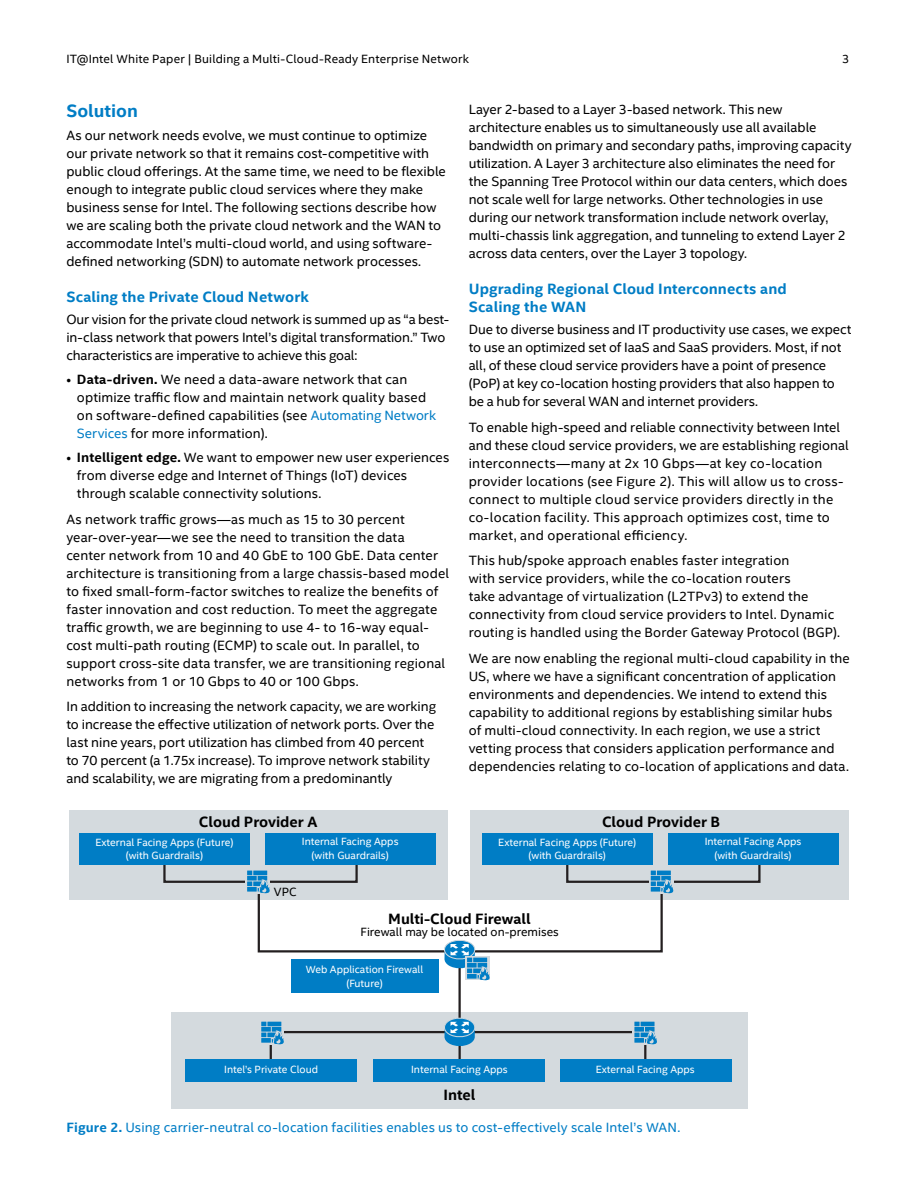
<style>
.page{position:relative;width:918px;height:1188px;background:#fff}
.page>*{position:absolute;margin:0;border:0;box-sizing:border-box;transform-origin:0 0}
.t1{font:700 18px "Intel Clear";color:#007dc5}
.t2{font:700 15px/18px "Intel Clear";letter-spacing:.005em;color:#007dc5}
.t3{font:700 15px "Intel Clear";color:#000}
.t4{font:13.5px/18px "Intel Clear";letter-spacing:.005em;color:#000}
.t5{font:13.5px "Intel Clear";letter-spacing:.01em;color:#007dc5}
.t6{font:12px "Intel Clear";letter-spacing:.01em;color:#000}
.t7{font:10.5px/13.5px "Intel Clear";color:#fff;text-align:center}
.s1{font-weight:700}
.s2{color:#007dc5}
</style>
<div class="page">
<div style="left:69px;top:810px;width:378px;height:90px;background:#d4dade"></div>
<div style="left:171px;top:1012px;width:577px;height:96px;background:#d4dade"></div>
<div style="left:185px;top:1059px;width:171px;height:22px;background:#007dc5"></div>
<div style="left:163px;top:853px;width:195px;height:30px;border:2px solid #231f20"></div>
<div style="left:265px;top:834px;width:171px;height:31px;background:#007dc5"></div>
<div style="left:79px;top:834px;width:171px;height:31px;background:#007dc5"></div>
<div style="left:374px;top:1059px;width:171px;height:22px;background:#007dc5"></div>
<div style="left:560px;top:1059px;width:171px;height:22px;background:#007dc5"></div>
<div style="left:291px;top:960px;width:148px;height:33px;background:#007dc5"></div>
<div style="left:470px;top:810px;width:379px;height:90px;background:#d4dade"></div>
<div style="left:566px;top:853px;width:195px;height:30px;border:2px solid #231f20"></div>
<div style="left:668px;top:834px;width:170px;height:31px;background:#007dc5"></div>
<div style="left:482px;top:834px;width:171px;height:31px;background:#007dc5"></div>
<hr style="left:458px;top:966px;width:3px;height:62px;background:#231f20">
<svg style="left:245px;top:870px;width:23px;height:13px"></svg>
<svg style="left:650px;top:870px;width:21px;height:1px"></svg>
<svg style="left:247px;top:871px;width:427px;height:109px"></svg>
<svg style="left:261px;top:1016px;width:396px;height:63px"></svg>
<p class="t6" style="left:66px;top:52px;width:404px">IT@Intel White Paper | Building a Multi-Cloud-Ready Enterprise Network</p>
<p class="t6" style="left:842px;top:52px;width:9px">3</p>
<h1 class="t1" style="left:66px;top:100px;width:73px">Solution</h1>
<p class="t4" style="left:66px;top:126px;width:381px">As our network needs evolve, we must continue to optimize our private network so that it remains cost-competitive with public cloud offerings. At the same time, we need to be flexible enough to integrate public cloud services where they make business sense for Intel. The following sections describe how we are scaling both the private cloud network and the WAN to accommodate Intel’s multi-cloud world, and using software&shy;defined networking (SDN) to automate network processes.</p>
<p class="t2" style="left:66px;top:288px;width:244px">Scaling the Private Cloud Network</p>
<p class="t4" style="left:66px;top:311px;width:384px">Our vision for the private cloud network is summed up as “a best&shy;in-class network that powers Intel’s digital transformation.” Two characteristics are imperative to achieve this goal:</p>
<p class="t4" style="left:77px;top:371px;width:361px;text-indent:-11px">• <span class="s1">Data-driven.</span> We need a data-aware network that can optimize traffic flow and maintain network quality based on software-defined capabilities (see <span class="s2">Automating Network Services</span> for more information).</p>
<p class="t4" style="left:77px;top:449px;width:374px;text-indent:-11px">• <span class="s1">Intelligent edge.</span> We want to empower new user experiences from diverse edge and Internet of Things (IoT) devices through scalable connectivity solutions.</p>
<p class="t4" style="left:66px;top:510px;width:384px">As network traffic grows—as much as 15 to 30 percent year-over-year—we see the need to transition the data<br>center network from 10 and 40 GbE to 100 GbE. Data center architecture is transitioning from a large chassis-based model to fixed small-form-factor switches to realize the benefits of faster innovation and cost reduction. To meet the aggregate traffic growth, we are beginning to use 4- to 16-way equal&shy;cost multi-path routing (ECMP) to scale out. In parallel, to support cross-site data transfer, we are transitioning regional networks from 1 or 10 Gbps to 40 or 100 Gbps.</p>
<p class="t4" style="left:66px;top:698px;width:371px">In addition to increasing the network capacity, we are working to increase the effective utilization of network ports. Over the last nine years, port utilization has climbed from 40 percent to 70 percent (a 1.75x increase). To improve network stability and scalability, we are migrating from a predominantly</p>
<p class="t4" style="left:469px;top:100px;width:384px">Layer 2-based to a Layer 3-based network. This new architecture enables us to simultaneously use all available bandwidth on primary and secondary paths, improving capacity utilization. A Layer 3 architecture also eliminates the need for the Spanning Tree Protocol within our data centers, which does not scale well for large networks. Other technologies in use during our network transformation include network overlay, multi-chassis link aggregation, and tunneling to extend Layer 2 across data centers, over the Layer 3 topology.</p>
<p class="t2" style="left:469px;top:280px;width:320px">Upgrading Regional Cloud Interconnects and<br>Scaling the WAN</p>
<p class="t4" style="left:469px;top:321px;width:384px">Due to diverse business and IT productivity use cases, we expect to use an optimized set of IaaS and SaaS providers. Most, if not all, of these cloud service providers have a point of presence (PoP) at key co-location hosting providers that also happen to be a hub for several WAN and internet providers.</p>
<p class="t4" style="left:469px;top:418px;width:382px">To enable high-speed and reliable connectivity between Intel and these cloud service providers, we are establishing regional interconnects—many at 2x 10 Gbps—at key co-location provider locations (see Figure 2). This will allow us to cross&shy;connect to multiple cloud service providers directly in the co-location facility. This approach optimizes cost, time to market, and operational efficiency.</p>
<p class="t4" style="left:469px;top:552px;width:373px">This hub/spoke approach enables faster integration<br>with service providers, while the co-location routers<br>take advantage of virtualization (L2TPv3) to extend the connectivity from cloud service providers to Intel. Dynamic routing is handled using the Border Gateway Protocol (BGP).</p>
<p class="t4" style="left:469px;top:649px;width:383px">We are now enabling the regional multi-cloud capability in the US, where we have a significant concentration of application environments and dependencies. We intend to extend this capability to additional regions by establishing similar hubs<br>of multi-cloud connectivity. In each region, we use a strict vetting process that considers application performance and dependencies relating to co-location of applications and data.</p>
<p class="t3" style="left:199px;top:813px;width:120px">Cloud Provider A</p>
<p class="t3" style="left:602px;top:813px;width:120px">Cloud Provider B</p>
<p class="t7" style="left:95px;top:835px;width:139px">External Facing Apps (Future) (with Guardrails)</p>
<p class="t7" style="left:302px;top:835px;width:98px">Internal Facing Apps (with Guardrails)</p>
<p class="t7" style="left:498px;top:835px;width:139px">External Facing Apps (Future) (with Guardrails)</p>
<p class="t7" style="left:705px;top:835px;width:98px">Internal Facing Apps (with Guardrails)</p>
<p class="t6" style="left:274px;top:885px;width:24px">VPC</p>
<p class="t3" style="left:388px;top:910px;width:144px">Multi-Cloud Firewall</p>
<p class="t6" style="left:360px;top:925px;width:200px">Firewall may be located on-premises</p>
<p class="t7" style="left:306px;top:963px;width:119px">Web Application Firewall (Future)</p>
<p class="t7" style="left:224px;top:1063px;width:95px">Intel’s Private Cloud</p>
<p class="t7" style="left:411px;top:1063px;width:98px">Internal Facing Apps</p>
<p class="t7" style="left:596px;top:1063px;width:100px">External Facing Apps</p>
<p class="t3" style="left:444px;top:1085px;width:33px">Intel</p>
<p class="t5" style="left:66px;top:1119px;width:616px"><span class="s1">Figure 2.</span> Using carrier-neutral co-location facilities enables us to cost-effectively scale Intel’s WAN.</p>
</div>
